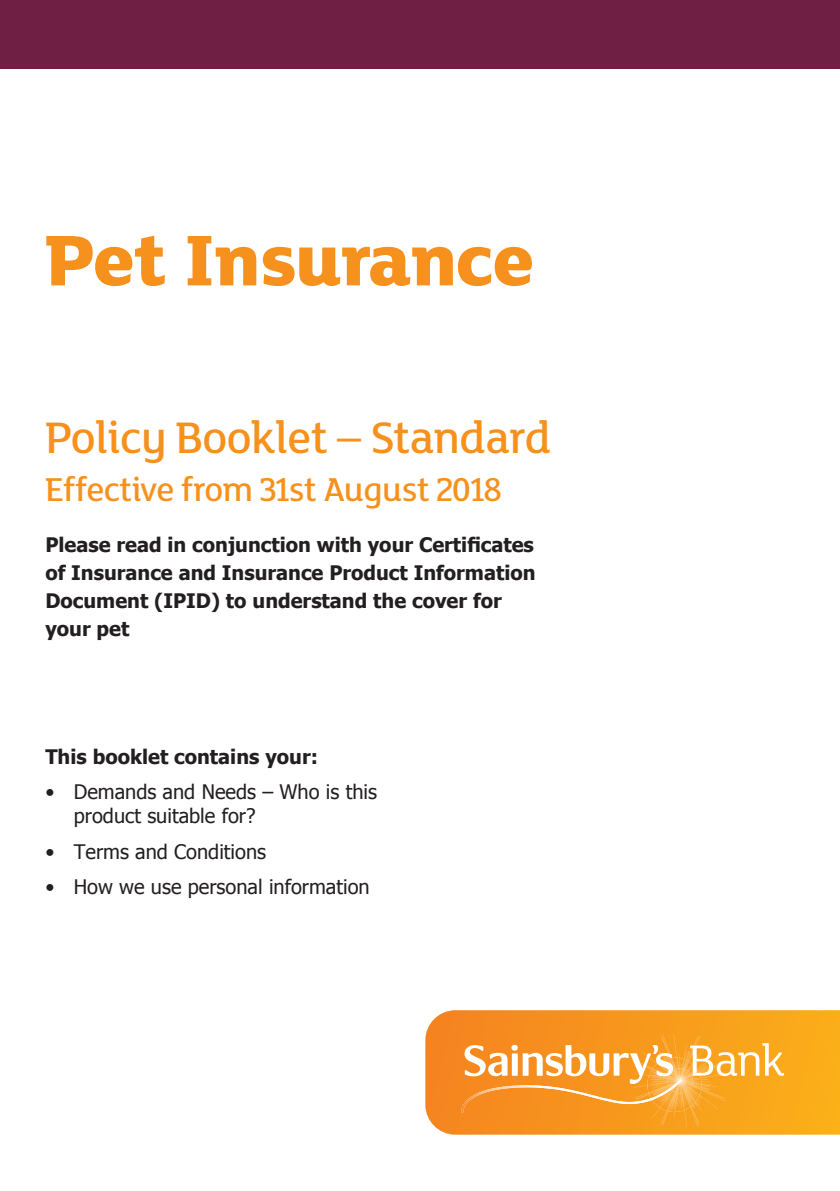
<style>
.page{position:relative;width:840px;height:1191px;background:#fff}
.page>*{position:absolute;margin:0;border:0;box-sizing:border-box;transform-origin:0 0}
.t1{font:800 78px "Mary Ann";color:#f6911e}
.t2{font:500 48px "Mary Ann";color:#f6911e}
.t3{font:500 36px "Mary Ann";color:#f6911e}
.t4{font:700 20px/28px "Tahoma";color:#231f20}
.t5{font:20px/24px "Tahoma";color:#231f20}
</style>
<div class="page">
<div style="left:0;top:0;width:839px;height:68px;background:#6f1e44"></div>
<svg style="left:425px;top:1010px;width:414px;height:124px"></svg>
<img style="left:635px;top:1034px;width:91px;height:48px">
<img style="left:680px;top:1057px;width:18px;height:20px">
<img style="left:680px;top:1086px;width:12px;height:7px">
<img style="left:680px;top:1068px;width:12px;height:18px">
<img style="left:461px;top:1085px;width:168px;height:27px">
<svg style="left:464px;top:1044px;width:216px;height:60px"></svg>
<svg style="left:689px;top:1043px;width:94px;height:33px"></svg>
<h1 class="t1" style="left:45px;top:204px;width:490px">Pet Insurance</h1>
<h2 class="t2" style="left:45px;top:405px;width:506px">Policy Booklet – Standard</h2>
<h3 class="t3" style="left:45px;top:465px;width:457px">Effective from 31st August 2018</h3>
<p class="t4" style="left:45px;top:529px;width:491px">Please read in conjunction with your Certificates of Insurance and Insurance Product Information Document (IPID) to understand the cover for your pet</p>
<p class="t4" style="left:45px;top:741px;width:274px">This booklet contains your:</p>
<p class="t5" style="left:74px;top:779px;width:304px;text-indent:-28px">• Demands and Needs – Who is this product suitable for?</p>
<p class="t5" style="left:45px;top:838px;width:222px">• Terms and Conditions</p>
<p class="t5" style="left:45px;top:873px;width:326px">• How we use personal information</p>
</div>
